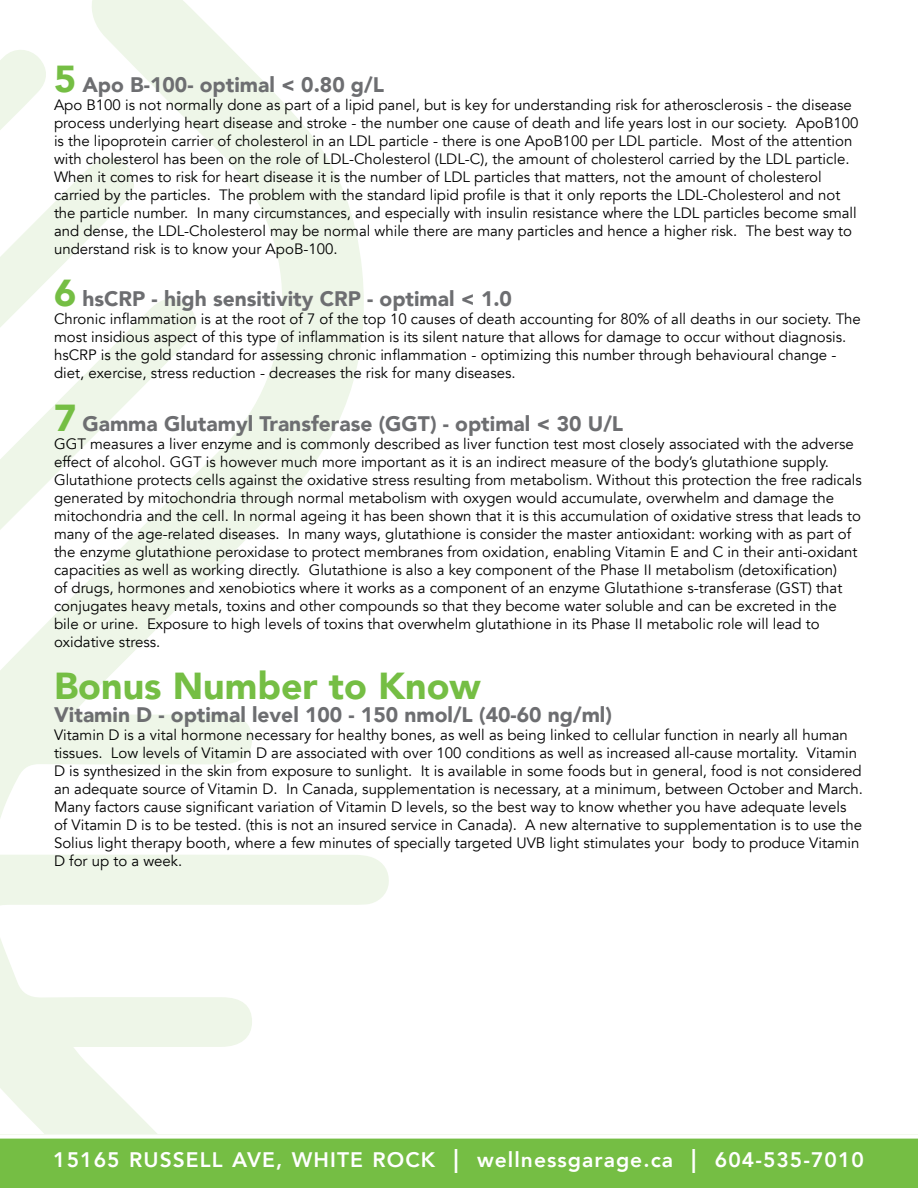
<style>
.page{position:relative;width:918px;height:1188px;background:#fff}
.page>*{position:absolute;margin:0;border:0;box-sizing:border-box;transform-origin:0 0}
.t1{font:900 37.5px "Avenir";color:#75be44}
.t2{font:900 21px "Avenir";color:#6d6e71}
.t3{font:800 21px "Avenir";letter-spacing:.05em;color:#fff}
.t4{font:15px/18px "Avenir";color:#000}
.s1{font-size:37.5px;color:#75be44}
.s2{font-size:24px}
</style>
<div class="page">
<svg style="left:0;top:0;width:389px;height:1134px"></svg>
<svg style="left:0;top:296px;width:197px;height:263px"></svg>
<svg style="left:0;top:47px;width:134px;height:312px"></svg>
<div style="left:0;top:1134px;width:918px;height:54px;background:#75be44"></div>
<div style="left:0;top:1134px;width:918px;height:5px;background:#fff"></div>
<p class="t2" style="left:54px;top:66px;width:332px"><span class="s1">5</span> Apo B-100- optimal &lt; 0.80 g/L</p>
<p class="t4" style="left:54px;top:96px;width:806px">Apo B100 is not normally done as part of a lipid panel, but is key for understanding risk for atherosclerosis - the disease process underlying heart disease and stroke - the number one cause of death and life years lost in our society. ApoB100 is the lipoprotein carrier of cholesterol in an LDL particle - there is one ApoB100 per LDL particle. Most of the attention with cholesterol has been on the role of LDL-Cholesterol (LDL-C), the amount of cholesterol carried by the LDL particle.<br>When it comes to risk for heart disease it is the number of LDL particles that matters, not the amount of cholesterol carried by the particles. The problem with the standard lipid profile is that it only reports the LDL-Cholesterol and not the particle number. In many circumstances, and especially with insulin resistance where the LDL particles become small and dense, the LDL-Cholesterol may be normal while there are many particles and hence a higher risk. The best way to understand risk is to know your ApoB-100.</p>
<p class="t2" style="left:54px;top:281px;width:460px"><span class="s1">6</span> hsCRP - high sensitivity CRP - optimal &lt; 1.0</p>
<p class="t4" style="left:54px;top:310px;width:809px">Chronic inflammation is at the root of 7 of the top 10 causes of death accounting for 80% of all deaths in our society. The most insidious aspect of this type of inflammation is its silent nature that allows for damage to occur without diagnosis. hsCRP is the gold standard for assessing chronic inflammation - optimizing this number through behavioural change - diet, exercise, stress reduction - decreases the risk for many diseases.</p>
<p class="t2" style="left:54px;top:405px;width:571px"><span class="s1">7</span> Gamma Glutamyl Transferase (GGT) - optimal &lt; 30 U/L</p>
<p class="t4" style="left:54px;top:435px;width:809px">GGT measures a liver enzyme and is commonly described as liver function test most closely associated with the adverse effect of alcohol. GGT is however much more important as it is an indirect measure of the body’s glutathione supply.<br>Glutathione protects cells against the oxidative stress resulting from metabolism. Without this protection the free radicals generated by mitochondria through normal metabolism with oxygen would accumulate, overwhelm and damage the mitochondria and the cell. In normal ageing it has been shown that it is this accumulation of oxidative stress that leads to many of the age-related diseases. In many ways, glutathione is consider the master antioxidant: working with as part of the enzyme glutathione peroxidase to protect membranes from oxidation, enabling Vitamin E and C in their anti-oxidant capacities as well as working directly. Glutathione is also a key component of the Phase II metabolism (detoxification)<br>of drugs, hormones and xenobiotics where it works as a component of an enzyme Glutathione s-transferase (GST) that conjugates heavy metals, toxins and other compounds so that they become water soluble and can be excreted in the bile or urine. Exposure to high levels of toxins that overwhelm glutathione in its Phase II metabolic role will lead to oxidative stress.</p>
<p class="t1" style="left:54px;top:654px;width:428px">Bonus Number to Know</p>
<p class="t2" style="left:54px;top:696px;width:560px">Vitamin D - optimal level 100 - 150 nmol/L (40-60 ng/ml)</p>
<p class="t4" style="left:54px;top:726px;width:810px">Vitamin D is a vital hormone necessary for healthy bones, as well as being linked to cellular function in nearly all human tissues. Low levels of Vitamin D are associated with over 100 conditions as well as increased all-cause mortality. Vitamin D is synthesized in the skin from exposure to sunlight. It is available in some foods but in general, food is not considered an adequate source of Vitamin D. In Canada, supplementation is necessary, at a minimum, between October and March.<br>Many factors cause significant variation of Vitamin D levels, so the best way to know whether you have adequate levels of Vitamin D is to be tested. (this is not an insured service in Canada). A new alternative to supplementation is to use the Solius light therapy booth, where a few minutes of specially targeted UVB light stimulates your body to produce Vitamin D for up to a week.</p>
<p class="t3" style="left:53px;top:1143px;width:812px">15165 RUSSELL AVE, WHITE ROCK <span class="s2">|</span> wellnessgarage.ca <span class="s2">|</span> 604-535-7010</p>
</div>
